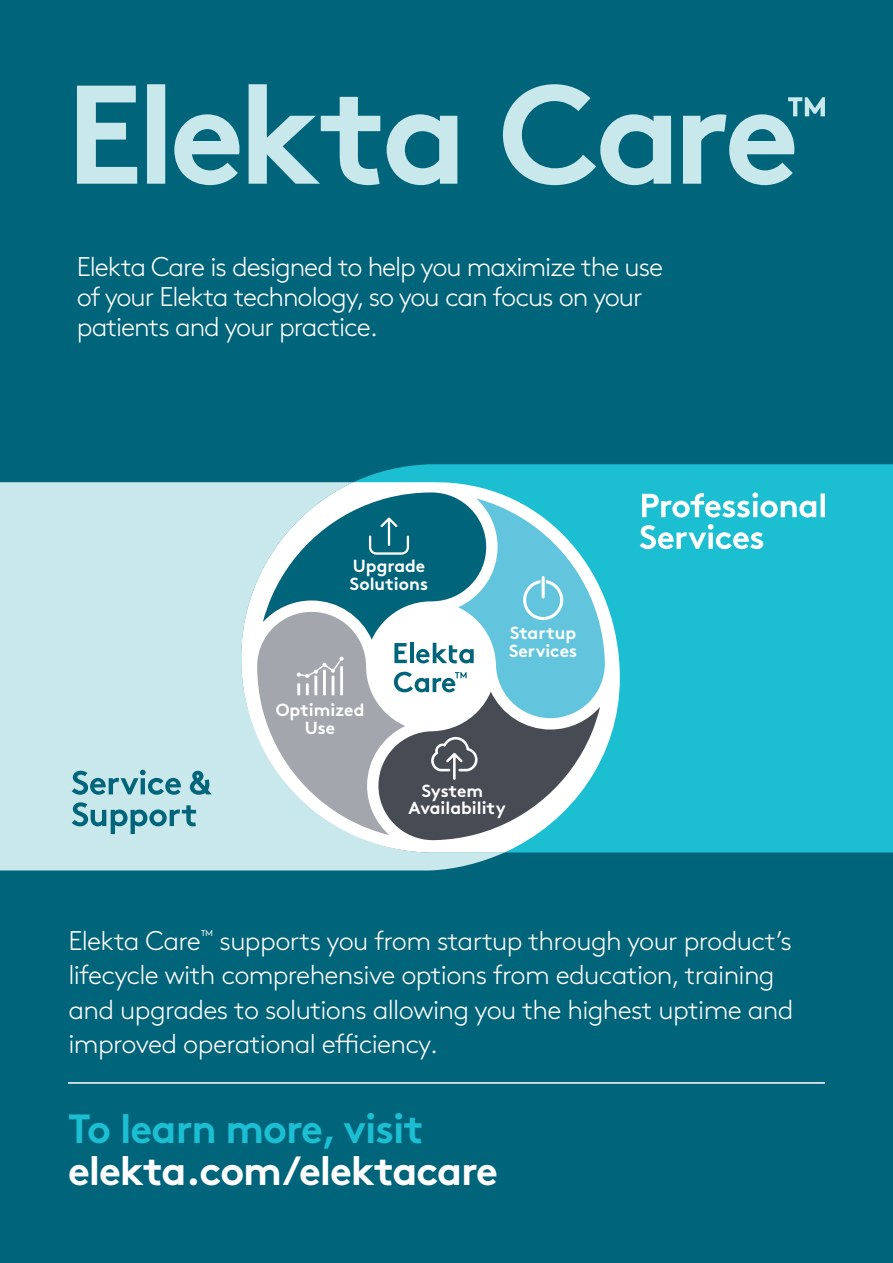
<style>
.page{position:relative;width:893px;height:1263px;background:#00647b}
.page>*{position:absolute;margin:0;border:0;box-sizing:border-box;transform-origin:0 0}
.t1{font:700 40.8px/42px "Brown Pro";letter-spacing:-.025em;color:#fff}
.t2{font:300 27px/34.5px "Brown Pro";letter-spacing:-.025em;color:#fff}
.t3{font:700 17.55px/18.3px "Brown Pro";color:#fff}
.s1{color:#1cbed2}
</style>
<div class="page">
<svg style="left:77px;top:84px;width:748px;height:101px"></svg>
<div style="left:354px;top:464px;width:539px;height:388px;background:#1cbed2"></div>
<div style="left:0;top:482px;width:504px;height:388px;background:#c8e8ec"></div>
<svg style="left:241px;top:482px;width:379px;height:370px;background:#9fe0e8"></svg>
<svg style="left:640px;top:524px;width:123px;height:25px;background:#6cd5e1"></svg>
<svg style="left:642px;top:492px;width:183px;height:25px;background:#72d6e3"></svg>
<svg style="left:72px;top:802px;width:124px;height:32px"></svg>
<svg style="left:72px;top:770px;width:140px;height:25px"></svg>
<svg style="left:257px;top:492px;width:348px;height:348px"></svg>
<hr style="left:68px;top:1082px;width:757px;height:2px;background:#fff">
<p class="t2" style="left:77px;top:250px;width:588px;line-height:30px">Elekta Care is designed to help you maximize the use of your Elekta technology, so you can focus on your patients and your practice.</p>
<p class="t3" style="left:350px;top:555px;width:80px">Upgrade<br>Solutions</p>
<p class="t3" style="left:276px;top:699px;width:90px">Optimized</p>
<p class="t3" style="left:305px;top:717px;width:32px">Use</p>
<p class="t3" style="left:510px;top:621px;width:68px">Startup</p>
<p class="t3" style="left:509px;top:640px;width:70px">Services</p>
<p class="t3" style="left:422px;top:779px;width:63px">System</p>
<p class="t3" style="left:409px;top:797px;width:99px">Availability</p>
<p class="t2" style="left:68px;top:921px;width:726px">Elekta Care<sup>™</sup> supports you from startup through your product’s lifecycle with comprehensive options from education, training and upgrades to solutions allowing you the highest uptime and improved operational efficiency.</p>
<p class="t1" style="left:68px;top:1103px;width:431px"><span class="s1">To learn more, visit </span>elekta.com/elektacare</p>
</div>
